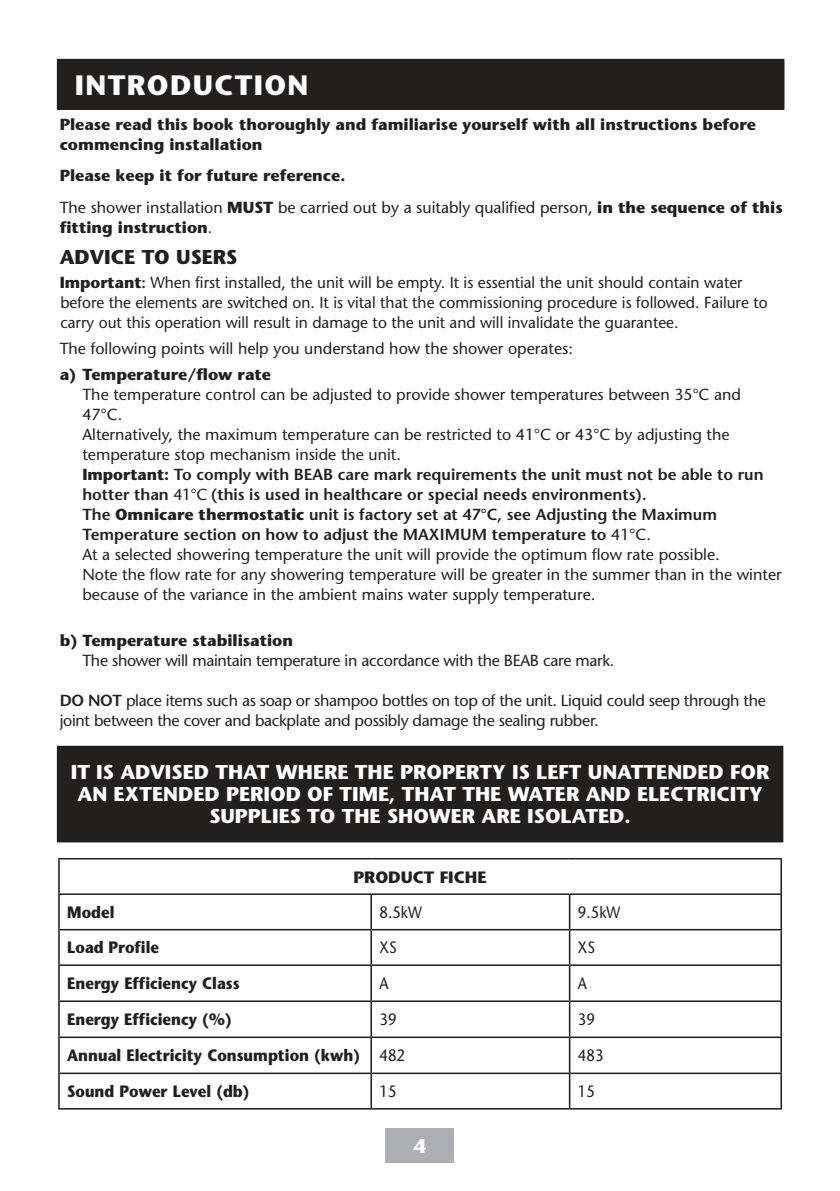
<style>
.page{position:relative;width:840px;height:1191px;background:#fff}
.page>*{position:absolute;margin:0;border:0;box-sizing:border-box;transform-origin:0 0}
.t1{font:700 28px "Stone Sans Std";letter-spacing:.05em;color:#fff}
.t2{font:700 20px/22px "Stone Sans Std";color:#fff;text-align:center}
.t3{font:700 20px "Stone Sans Std";color:#221f1f}
.t4{font:700 16.4px "Stone Sans Std";color:#221f1f;scale:.91 1}
.t5{font:500 16.4px "Stone Sans Std";color:#221f1f;scale:.91 1}
.t6{font:700 16.4px "Stone Sans Std";color:#221f1f}
.t7{font:500 16px/20px "Stone Sans Std";color:#221f1f}
.t8{font:500 16px/20px "Stone Sans Std";letter-spacing:-.02em;color:#221f1f}
.t9{font:700 16px/20px "Stone Sans Std";color:#221f1f}
.s1{font-weight:700}
.s2{font-weight:500}
.s3{font-weight:600}
</style>
<div class="page">
<div style="left:386px;top:1128px;width:68px;height:34px;background:#adafb2"></div>
<div style="left:57px;top:59px;width:726px;height:50px;background:#221f1f"></div>
<div style="left:57px;top:59px;width:727px;height:51px;border:1px solid #221f1f"></div>
<div style="left:58px;top:747px;width:723px;height:94px;background:#221f1f"></div>
<div style="left:57px;top:746px;width:725px;height:96px;border:2px solid #221f1f"></div>
<hr style="left:58px;top:858px;width:313px;height:1px;background:#221f1f">
<hr style="left:58px;top:859px;width:2px;height:34px;background:#221f1f">
<hr style="left:371px;top:858px;width:198px;height:1px;background:#221f1f">
<hr style="left:569px;top:858px;width:212px;height:1px;background:#221f1f">
<hr style="left:780px;top:859px;width:1px;height:34px;background:#221f1f">
<hr style="left:58px;top:893px;width:313px;height:2px;background:#221f1f">
<hr style="left:58px;top:895px;width:2px;height:34px;background:#221f1f">
<hr style="left:371px;top:893px;width:198px;height:2px;background:#221f1f">
<hr style="left:370px;top:895px;width:2px;height:34px;background:#221f1f">
<hr style="left:569px;top:893px;width:212px;height:2px;background:#221f1f">
<hr style="left:568px;top:895px;width:2px;height:34px;background:#221f1f">
<hr style="left:780px;top:895px;width:1px;height:34px;background:#221f1f">
<hr style="left:58px;top:929px;width:313px;height:1px;background:#221f1f">
<hr style="left:58px;top:930px;width:2px;height:34px;background:#221f1f">
<hr style="left:371px;top:929px;width:198px;height:1px;background:#221f1f">
<hr style="left:370px;top:930px;width:2px;height:34px;background:#221f1f">
<hr style="left:569px;top:929px;width:212px;height:1px;background:#221f1f">
<hr style="left:568px;top:930px;width:2px;height:34px;background:#221f1f">
<hr style="left:780px;top:930px;width:1px;height:34px;background:#221f1f">
<hr style="left:58px;top:964px;width:313px;height:2px;background:#221f1f">
<hr style="left:58px;top:966px;width:2px;height:34px;background:#221f1f">
<hr style="left:371px;top:964px;width:198px;height:2px;background:#221f1f">
<hr style="left:370px;top:966px;width:2px;height:34px;background:#221f1f">
<hr style="left:569px;top:964px;width:212px;height:2px;background:#221f1f">
<hr style="left:568px;top:966px;width:2px;height:34px;background:#221f1f">
<hr style="left:780px;top:966px;width:1px;height:34px;background:#221f1f">
<hr style="left:58px;top:1000px;width:313px;height:2px;background:#221f1f">
<hr style="left:58px;top:1002px;width:2px;height:34px;background:#221f1f">
<hr style="left:371px;top:1000px;width:198px;height:2px;background:#221f1f">
<hr style="left:370px;top:1002px;width:2px;height:34px;background:#221f1f">
<hr style="left:569px;top:1000px;width:212px;height:2px;background:#221f1f">
<hr style="left:568px;top:1002px;width:2px;height:34px;background:#221f1f">
<hr style="left:780px;top:1002px;width:1px;height:34px;background:#221f1f">
<hr style="left:58px;top:1036px;width:313px;height:2px;background:#221f1f">
<hr style="left:58px;top:1038px;width:2px;height:34px;background:#221f1f">
<hr style="left:371px;top:1036px;width:198px;height:2px;background:#221f1f">
<hr style="left:370px;top:1038px;width:2px;height:34px;background:#221f1f">
<hr style="left:569px;top:1036px;width:212px;height:2px;background:#221f1f">
<hr style="left:568px;top:1038px;width:2px;height:34px;background:#221f1f">
<hr style="left:780px;top:1038px;width:1px;height:34px;background:#221f1f">
<hr style="left:58px;top:1072px;width:313px;height:2px;background:#221f1f">
<hr style="left:58px;top:1074px;width:2px;height:34px;background:#221f1f">
<hr style="left:371px;top:1072px;width:198px;height:2px;background:#221f1f">
<hr style="left:370px;top:1074px;width:2px;height:34px;background:#221f1f">
<hr style="left:569px;top:1072px;width:212px;height:2px;background:#221f1f">
<hr style="left:568px;top:1074px;width:2px;height:34px;background:#221f1f">
<hr style="left:780px;top:1074px;width:1px;height:34px;background:#221f1f">
<hr style="left:58px;top:1108px;width:313px;height:1px;background:#221f1f">
<hr style="left:371px;top:1108px;width:198px;height:1px;background:#221f1f">
<hr style="left:569px;top:1108px;width:212px;height:1px;background:#221f1f">
<h1 class="t1" style="left:75px;top:74px;width:235px">INTRODUCTION</h1>
<p class="t9" style="left:60px;top:116px;width:697px">Please read this book thoroughly and familiarise yourself with all instructions before commencing installation</p>
<p class="t7" style="left:60px;top:162px;width:724px;line-height:31.4px"><span class="s1">Please keep it for future reference.<br></span>The shower installation <span class="s1">MUST</span> be carried out by a suitably qualified person, <span class="s1">in the sequence of this</span></p>
<p class="t9" style="left:60px;top:219px;width:154px">fitting instruction<span class="s2">.</span></p>
<p class="t3" style="left:60px;top:249px;width:179px">ADVICE TO USERS</p>
<p class="t7" style="left:60px;top:274px;width:709px"><span class="s1">Important</span><span class="s3">:</span> When first installed, the unit will be empty. It is essential the unit should contain water before the elements are switched on. It is vital that the commissioning procedure is followed. Failure to carry out this operation will result in damage to the unit and will invalidate the guarantee.</p>
<p class="t7" style="left:60px;top:340px;width:514px">The following points will help you understand how the shower operates:</p>
<p class="t9" style="left:60px;top:366px;width:213px">a) Temperature/flow rate</p>
<p class="t7" style="left:82px;top:386px;width:700px">The temperature control can be adjusted to provide shower temperatures between 35°C and 47°C.<br>Alternatively, the maximum temperature can be restricted to 41°C or 43°C by adjusting the temperature stop mechanism inside the unit.<br><span class="s1">Important:</span> <span class="s3">To comply with BEAB care mark requirements the unit must not be able to run hotter than</span> 41°C <span class="s3">(this is used in healthcare or special needs environments).<br>The</span> <span class="s1">Omnicare thermostatic</span> <span class="s3">unit is factory set at 47°C, see Adjusting the Maximum Temperature section on how to adjust the MAXIMUM temperature to</span> 41°C.<br>At a selected showering temperature the unit will provide the optimum flow rate possible.<br>Note the flow rate for any showering temperature will be greater in the summer than in the winter because of the variance in the ambient mains water supply temperature.</p>
<p class="t9" style="left:60px;top:631px;width:235px">b) Temperature stabilisation</p>
<p class="t8" style="left:82px;top:651px;width:533px">The shower will maintain temperature in accordance with the BEAB care mark.</p>
<p class="t8" style="left:60px;top:691px;width:707px"><span class="s3">DO NOT</span> place items such as soap or shampoo bottles on top of the unit. Liquid could seep through the joint between the cover and backplate and possibly damage the sealing rubber.</p>
<p class="t2" style="left:71px;top:763px;width:699px">IT IS ADVISED THAT WHERE THE PROPERTY IS LEFT UNATTENDED FOR<br>AN EXTENDED PERIOD OF TIME, THAT THE WATER AND ELECTRICITY<br>SUPPLIES TO THE SHOWER ARE ISOLATED.</p>
<p class="t6" style="left:353px;top:870px;width:134px">PRODUCT FICHE</p>
<p class="t4" style="left:67px;top:906px;width:53px">Model</p>
<p class="t5" style="left:379px;top:902px;width:48px">8.5kW</p>
<p class="t5" style="left:577px;top:902px;width:48px">9.5kW</p>
<p class="t4" style="left:67px;top:941px;width:102px">Load Profile</p>
<p class="t5" style="left:379px;top:938px;width:21px">XS</p>
<p class="t5" style="left:577px;top:938px;width:21px">XS</p>
<p class="t4" style="left:67px;top:976px;width:191px">Energy Efficiency Class</p>
<p class="t5" style="left:379px;top:973px;width:12px">A</p>
<p class="t5" style="left:577px;top:973px;width:12px">A</p>
<p class="t4" style="left:67px;top:1013px;width:182px">Energy Efficiency (%)</p>
<p class="t5" style="left:379px;top:1009px;width:20px">39</p>
<p class="t5" style="left:577px;top:1009px;width:20px">39</p>
<p class="t4" style="left:67px;top:1049px;width:372px">Annual Electricity Consumption (kwh) <span class="s2">482</span></p>
<p class="t5" style="left:577px;top:1045px;width:30px">483</p>
<p class="t4" style="left:67px;top:1085px;width:202px">Sound Power Level (db)</p>
<p class="t5" style="left:379px;top:1081px;width:20px">15</p>
<p class="t5" style="left:577px;top:1081px;width:20px">15</p>
<p class="t2" style="left:413px;top:1137px;width:14px">4</p>
</div>
